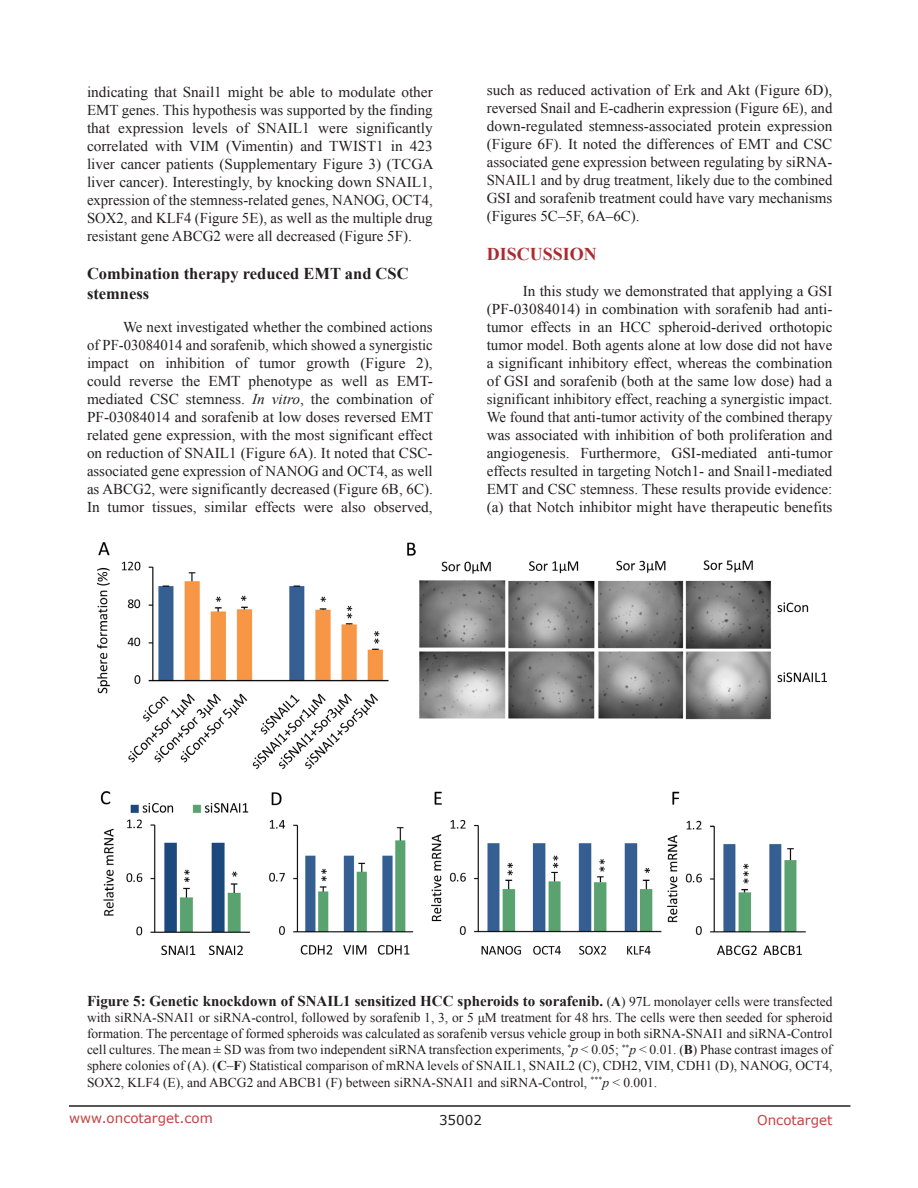
<style>
.page{position:relative;width:918px;height:1188px;background:#fff}
.page>*{position:absolute;margin:0;border:0;box-sizing:border-box;transform-origin:0 0}
.Heading{font:700 18px "Times New Roman";color:#ac2b31}
.SubHeading{font:700 16.5px/19.8px "Times New Roman";color:#231f20}
.BodyText{font:15px/18px "Times New Roman";color:#231f20;text-align:justify}
.Figuretrx{font:700 15px "Times New Roman";color:#231f20}
.Figuretrx-2{font:13.5px/16.2px "Times New Roman";color:#231f20;text-align:justify}
.t1{font:13.5px "Verdana";color:#c24141}
.t2{font:13.5px "Verdana";color:#231f20}
.s1{font-style:italic}
.s2{font-weight:400;font-size:13.5px}
.s3{font-size:13.5px}
.s4{font-weight:700}
</style>
<div class="page">
<hr style="left:69px;top:1105px;width:781px;height:2px;background:#231f20">
<img style="left:97px;top:542px;width:729px;height:412px">
<p class="BodyText" style="left:87px;top:83px;width:348px">indicating that Snail1 might be able to modulate other EMT genes. This hypothesis was supported by the finding that expression levels of SNAIL1 were significantly correlated with VIM (Vimentin) and TWIST1 in 423 liver cancer patients (Supplementary Figure 3) (TCGA liver cancer). Interestingly, by knocking down SNAIL1, expression of the stemness-related genes, NANOG, OCT4, SOX2, and KLF4 (Figure 5E), as well as the multiple drug resistant gene ABCG2 were all decreased (Figure 5F).</p>
<p class="SubHeading" style="left:87px;top:263px;width:323px">Combination therapy reduced EMT and CSC stemness</p>
<p class="BodyText" style="left:87px;top:318px;width:348px;text-indent:36px">We next investigated whether the combined actions of PF-03084014 and sorafenib, which showed a synergistic impact on inhibition of tumor growth (Figure 2), could reverse the EMT phenotype as well as EMT&shy;mediated CSC stemness. <span class="s1">In vitro</span>, the combination of PF-03084014 and sorafenib at low doses reversed EMT related gene expression, with the most significant effect on reduction of SNAIL1 (Figure 6A). It noted that CSC&shy;associated gene expression of NANOG and OCT4, as well as ABCG2, were significantly decreased (Figure 6B, 6C).<br>In tumor tissues, similar effects were also observed,</p>
<p class="BodyText" style="left:487px;top:80px;width:347px">such as reduced activation of Erk and Akt (Figure 6D), reversed Snail and E-cadherin expression (Figure 6E), and down-regulated stemness-associated protein expression (Figure 6F). It noted the differences of EMT and CSC associated gene expression between regulating by siRNA-SNAIL1 and by drug treatment, likely due to the combined GSI and sorafenib treatment could have vary mechanisms (Figures 5C–5F, 6A–6C).</p>
<p class="Heading" style="left:487px;top:242px;width:112px">DISCUSSION</p>
<p class="BodyText" style="left:487px;top:282px;width:347px;text-indent:36px">In this study we demonstrated that applying a GSI (PF-03084014) in combination with sorafenib had anti&shy;tumor effects in an HCC spheroid-derived orthotopic tumor model. Both agents alone at low dose did not have a significant inhibitory effect, whereas the combination of GSI and sorafenib (both at the same low dose) had a significant inhibitory effect, reaching a synergistic impact.<br>We found that anti-tumor activity of the combined therapy was associated with inhibition of both proliferation and angiogenesis. Furthermore, GSI-mediated anti-tumor effects resulted in targeting Notch1- and Snail1-mediated EMT and CSC stemness. These results provide evidence: (a) that Notch inhibitor might have therapeutic benefits</p>
<p class="Figuretrx" style="left:87px;top:990px;width:747px">Figure 5: Genetic knockdown of SNAIL1 sensitized HCC spheroids to sorafenib. <span class="s2">(</span><span class="s3">A</span><span class="s2">) 97L monolayer cells were transfected</span></p>
<p class="Figuretrx-2" style="left:87px;top:1009px;width:747px">with siRNA-SNAI1 or siRNA-control, followed by sorafenib 1, 3, or 5 μM treatment for 48 hrs. The cells were then seeded for spheroid formation. The percentage of formed spheroids was calculated as sorafenib versus vehicle group in both siRNA-SNAI1 and siRNA-Control cell cultures. The mean ± SD was from two independent siRNA transfection experiments, <sup>*</sup><span class="s1">p</span> &lt; 0.05; <sup>**</sup><span class="s1">p</span> &lt; 0.01. (<span class="s4">B</span>) Phase contrast images of sphere colonies of (A). (<span class="s4">C</span>–<span class="s4">F</span>) Statistical comparison of mRNA levels of SNAIL1, SNAIL2 (C), CDH2, VIM, CDH1 (D), NANOG, OCT4, SOX2, KLF4 (E), and ABCG2 and ABCB1 (F) between siRNA-SNAI1 and siRNA-Control, <sup>***</sup><span class="s1">p</span> &lt; 0.001.</p>
<p class="t1" style="left:69px;top:1109px;width:145px">www.oncotarget.com</p>
<p class="t2" style="left:439px;top:1111px;width:44px">35002</p>
<p class="t1" style="left:757px;top:1111px;width:77px">Oncotarget</p>
</div>
